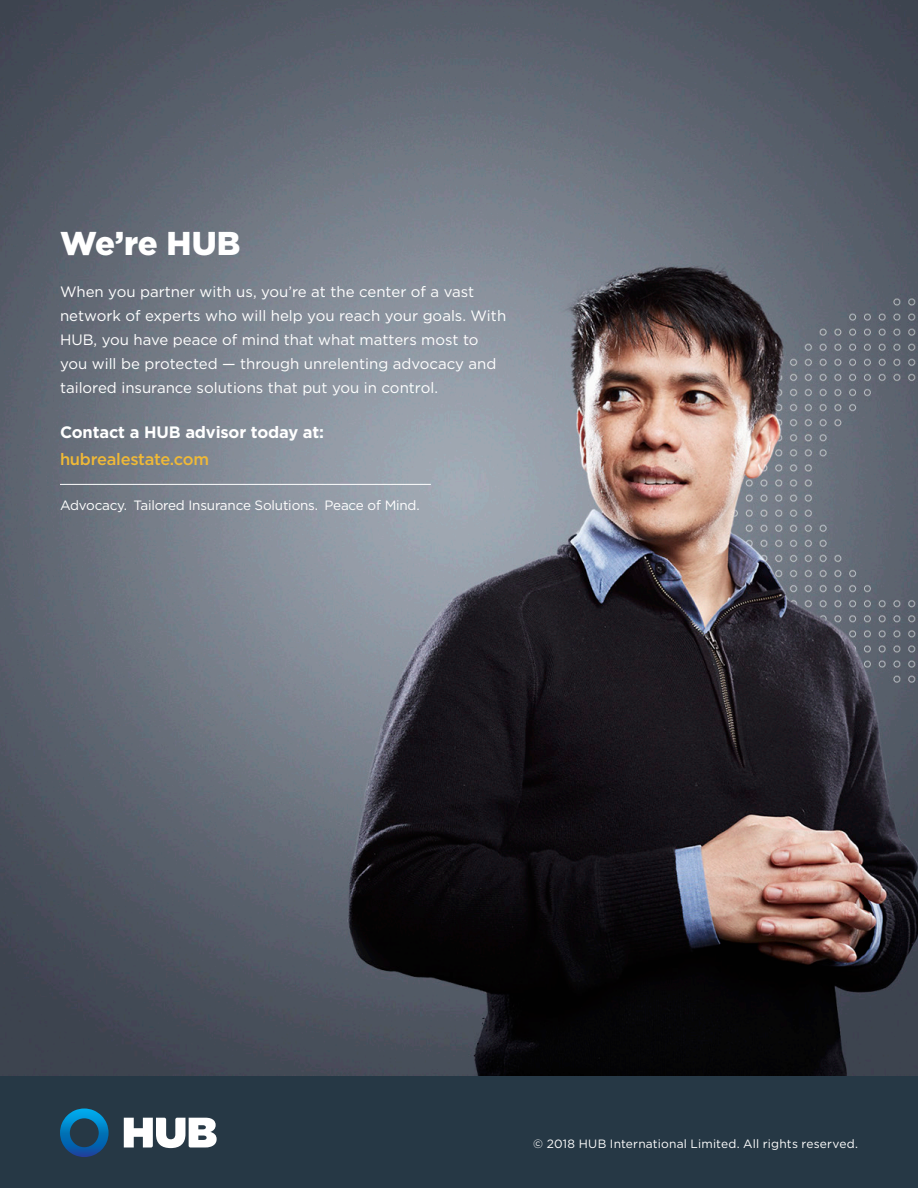
<style>
.page{position:relative;width:918px;height:1188px;background:#fff}
.page>*{position:absolute;margin:0;border:0;box-sizing:border-box;transform-origin:0 0}
.Backpage_H1{font:900 33px "Gotham";color:#fff}
.t1{font:700 16.5px/27px "Gotham";letter-spacing:-.01em;color:#fff}
.Backpage_boilerplate{font:15px/24px "Gotham";color:#fff}
.t2{font:13.5px "Gotham";letter-spacing:-.015em;color:#fff}
.t3{font:12px "Gotham";letter-spacing:.015em;color:#fff}
.s1{font-weight:500;color:#f0b937}
</style>
<div class="page">
<div style="left:0;top:1066px;width:918px;height:122px;background:#263845"></div>
<img style="left:0;top:0;width:918px;height:1076px">
<svg style="left:124px;top:1118px;width:93px;height:30px"></svg>
<svg style="left:60px;top:1108px;width:49px;height:49px"></svg>
<hr style="left:60px;top:484px;width:371px;height:1px;background:#fff">
<p class="Backpage_H1" style="left:60px;top:221px;width:182px">We’re HUB</p>
<p class="Backpage_boilerplate" style="left:60px;top:280px;width:448px">When you partner with us, you’re at the center of a vast network of experts who will help you reach your goals. With HUB, you have peace of mind that what matters most to you will be protected — through unrelenting advocacy and tailored insurance solutions that put you in control.</p>
<p class="t1" style="left:60px;top:419px;width:266px">Contact a HUB advisor today at: <span class="s1">hubrealestate.com</span></p>
<p class="t2" style="left:60px;top:497px;width:361px">Advocacy. Tailored Insurance Solutions. Peace of Mind.</p>
<p class="t3" style="left:533px;top:1136px;width:326px">© 2018 HUB International Limited. All rights reserved.</p>
</div>
